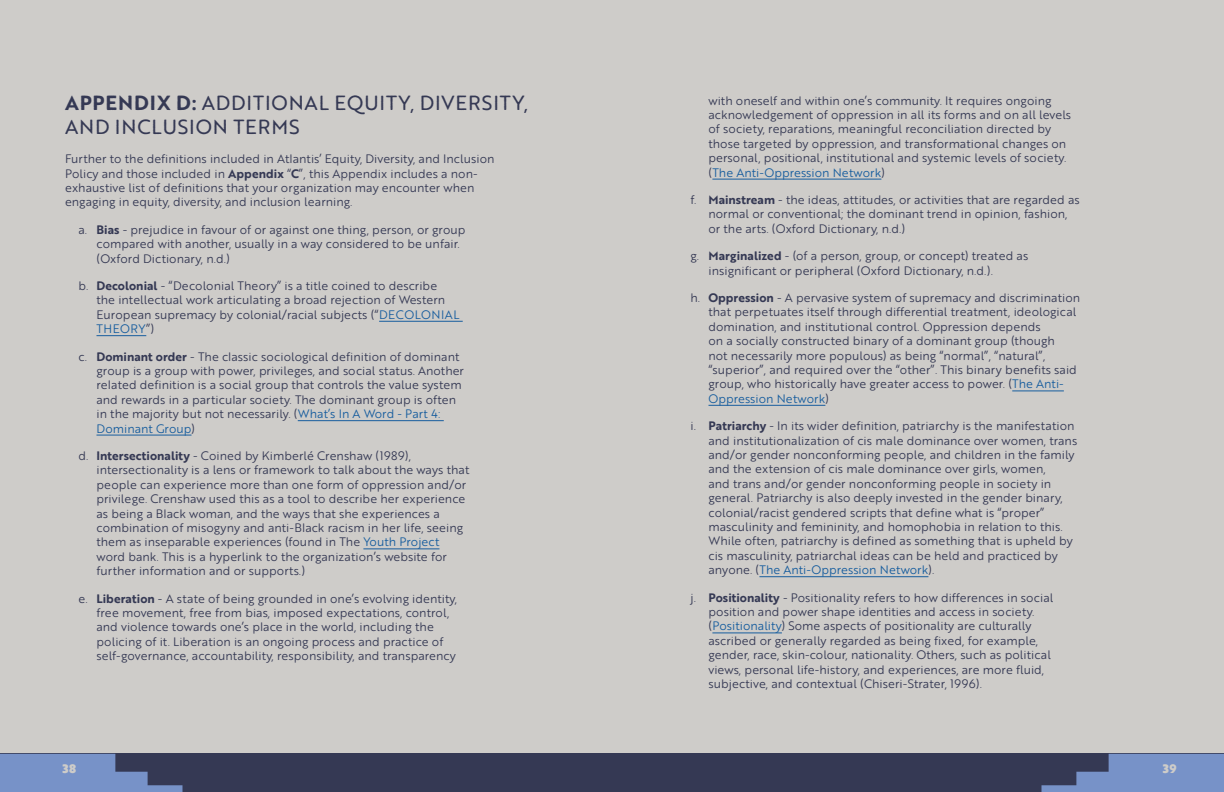
<style>
.page{position:relative;width:1224px;height:792px;background:#ceccc9}
.page>*{position:absolute;margin:0;border:0;box-sizing:border-box;transform-origin:0 0}
.Header_1{font:20px/24px "Brother 1816 Printed";letter-spacing:.04em;color:#353954}
.Bullets_Letters{font:12px/14.4px "Brother 1816 Printed";color:#353954}
.t1{font:900 12px "Brother 1816 Printed";color:#ceccc9}
.s1{font-weight:700}
.s2{color:#175d9e}
</style>
<div class="page">
<div style="left:0;top:754px;width:1224px;height:38px;background:#353954"></div>
<svg style="left:1041px;top:754px;width:183px;height:38px"></svg>
<svg style="left:0;top:754px;width:182px;height:38px"></svg>
<hr style="left:379px;top:321px;width:84px;height:1px;background:#175d9e">
<hr style="left:96px;top:335px;width:50px;height:1px;background:#175d9e">
<hr style="left:298px;top:420px;width:146px;height:1px;background:#175d9e">
<hr style="left:96px;top:435px;width:96px;height:1px;background:#175d9e">
<hr style="left:363px;top:549px;width:76px;height:1px;background:#175d9e">
<hr style="left:712px;top:179px;width:169px;height:1px;background:#175d9e">
<hr style="left:1012px;top:391px;width:52px;height:1px;background:#175d9e">
<hr style="left:708px;top:405px;width:117px;height:1px;background:#175d9e">
<hr style="left:759px;top:577px;width:169px;height:1px;background:#175d9e">
<hr style="left:712px;top:633px;width:70px;height:1px;background:#175d9e">
<p class="Header_1" style="left:65px;top:90px;width:465px"><span class="s1">APPENDIX D:</span> ADDITIONAL EQUITY, DIVERSITY,<br>AND INCLUSION TERMS</p>
<p class="Bullets_Letters" style="left:65px;top:151px;width:431px">Further to the definitions included in Atlantis’ Equity, Diversity, and Inclusion Policy and those included in <span class="s1">Appendix</span> “<span class="s1">C</span>”, this Appendix includes a non&shy;exhaustive list of definitions that your organization may encounter when engaging in equity, diversity, and inclusion learning.</p>
<p class="Bullets_Letters" style="left:96px;top:222px;width:370px;text-indent:-18px">a. <span class="s1">Bias</span> - prejudice in favour of or against one thing, person, or group compared with another, usually in a way considered to be unfair. (Oxford Dictionary, n.d.)</p>
<p class="Bullets_Letters" style="left:96px;top:278px;width:365px;text-indent:-18px">b. <span class="s1">Decolonial</span> - “Decolonial Theory” is a title coined to describe<br>the intellectual work articulating a broad rejection of Western European supremacy by colonial/racial subjects (“<span class="s2">DECOLONIAL THEORY</span>”)</p>
<p class="Bullets_Letters" style="left:96px;top:349px;width:369px;text-indent:-18px">c. <span class="s1">Dominant order</span> - The classic sociological definition of dominant group is a group with power, privileges, and social status. Another related definition is a social group that controls the value system and rewards in a particular society. The dominant group is often in the majority but not necessarily. (<span class="s2">What’s In A Word - Part 4:<br>Dominant Group</span>)</p>
<p class="Bullets_Letters" style="left:96px;top:448px;width:374px;text-indent:-18px">d. <span class="s1">Intersectionality</span> - Coined by Kimberlé Crenshaw (1989), intersectionality is a lens or framework to talk about the ways that people can experience more than one form of oppression and/or privilege. Crenshaw used this as a tool to describe her experience as being a Black woman, and the ways that she experiences a combination of misogyny and anti-Black racism in her life, seeing them as inseparable experiences (found in The <span class="s2">Youth Project </span>word bank. This is a hyperlink to the organization’s website for further information and or supports.)</p>
<p class="Bullets_Letters" style="left:96px;top:591px;width:362px;text-indent:-18px">e. <span class="s1">Liberation</span> - A state of being grounded in one’s evolving identity, free movement, free from bias, imposed expectations, control, and violence towards one’s place in the world, including the policing of it. Liberation is an ongoing process and practice of self-governance, accountability, responsibility, and transparency</p>
<p class="Bullets_Letters" style="left:708px;top:93px;width:364px">with oneself and within one’s community. It requires ongoing acknowledgement of oppression in all its forms and on all levels of society, reparations, meaningful reconciliation directed by those targeted by oppression, and transformational changes on personal, positional, institutional and systemic levels of society. (<span class="s2">The Anti-Oppression Network</span>)</p>
<p class="Bullets_Letters" style="left:708px;top:192px;width:373px;text-indent:-18px">f. <span class="s1">Mainstream</span> - the ideas, attitudes, or activities that are regarded as normal or conventional; the dominant trend in opinion, fashion, or the arts. (Oxford Dictionary, n.d.)</p>
<p class="Bullets_Letters" style="left:708px;top:248px;width:321px;text-indent:-18px">g. <span class="s1">Marginalized</span> - (of a person, group, or concept) treated as insignificant or peripheral (Oxford Dictionary, n.d.).</p>
<p class="Bullets_Letters" style="left:708px;top:290px;width:373px;text-indent:-18px">h. <span class="s1">Oppression</span> - A pervasive system of supremacy and discrimination that perpetuates itself through differential treatment, ideological domination, and institutional control. Oppression depends<br>on a socially constructed binary of a dominant group (though<br>not necessarily more populous) as being “normal”, “natural”, “superior”, and required over the “other”. This binary benefits said group, who historically have greater access to power. (<span class="s2">The Anti-Oppression Network</span>)</p>
<p class="Bullets_Letters" style="left:708px;top:418px;width:370px;text-indent:-18px">i. <span class="s1">Patriarchy</span> - In its wider definition, patriarchy is the manifestation and institutionalization of cis male dominance over women, trans and/or gender nonconforming people, and children in the family and the extension of cis male dominance over girls, women,<br>and trans and/or gender nonconforming people in society in general. Patriarchy is also deeply invested in the gender binary, colonial/racist gendered scripts that define what is “proper” masculinity and femininity, and homophobia in relation to this.<br>While often, patriarchy is defined as something that is upheld by cis masculinity, patriarchal ideas can be held and practiced by anyone. (<span class="s2">The Anti-Oppression Network</span>).</p>
<p class="Bullets_Letters" style="left:708px;top:590px;width:347px;text-indent:-18px">j. <span class="s1">Positionality</span> - Positionality refers to how differences in social position and power shape identities and access in society. (<span class="s2">Positionality</span>) Some aspects of positionality are culturally ascribed or generally regarded as being fixed, for example, gender, race, skin-colour, nationality. Others, such as political views, personal life-history, and experiences, are more fluid, subjective, and contextual (Chiseri-Strater, 1996).</p>
<p class="t1" style="left:62px;top:759px;width:15px">38</p>
<p class="t1" style="left:1163px;top:759px;width:15px">39</p>
</div>
